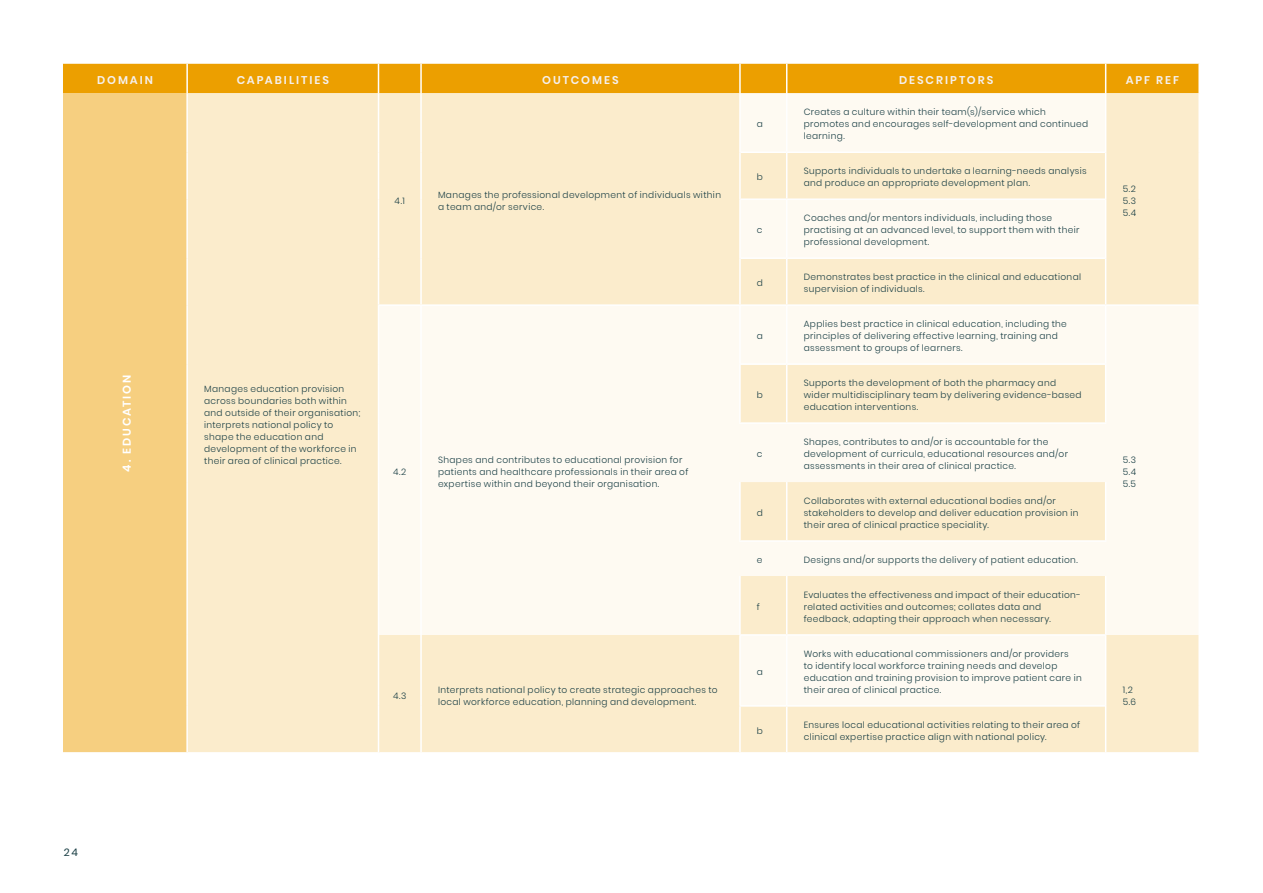
<style>
.page{position:relative;width:1263px;height:893px;background:#fff}
.page>*{position:absolute;margin:0;border:0;box-sizing:border-box;transform-origin:0 0}
.t1{font:600 11.25px "Poppins";letter-spacing:.175em;color:#f5f0ed}
.t2{font:600 11.25px "Poppins";letter-spacing:.175em;color:#fff}
.t3{font:10.5px "Poppins";color:#193e44}
.t4{font:300 9px/12px "Poppins";letter-spacing:.04em;color:#193e44}
</style>
<div class="page">
<div style="left:63px;top:93px;width:124px;height:660px;background:#f6cf80"></div>
<div style="left:188px;top:93px;width:1010px;height:659px;background:#fbeccc"></div>
<svg style="left:379px;top:93px;width:819px;height:613px;fill:#fefaf2"></svg>
<hr style="left:741px;top:257px;width:46px;height:2px;background:#fff">
<hr style="left:787px;top:257px;width:318px;height:2px;background:#fff">
<hr style="left:63px;top:752px;width:124px;height:2px;background:#fff">
<div style="left:63px;top:64px;width:1136px;height:29px;background:#ec9f00"></div>
<hr style="left:420px;top:64px;width:2px;height:29px;background:#fff">
<hr style="left:420px;top:93px;width:2px;height:59px;background:#fff">
<hr style="left:420px;top:152px;width:2px;height:47px;background:#fff">
<hr style="left:420px;top:199px;width:2px;height:59px;background:#fff">
<hr style="left:420px;top:258px;width:2px;height:46px;background:#fff">
<hr style="left:739px;top:93px;width:2px;height:59px;background:#fff">
<hr style="left:739px;top:152px;width:2px;height:47px;background:#fff">
<hr style="left:739px;top:199px;width:2px;height:59px;background:#fff">
<hr style="left:739px;top:258px;width:2px;height:46px;background:#fff">
<hr style="left:378px;top:304px;width:42px;height:2px;background:#fff">
<hr style="left:1105px;top:93px;width:1px;height:59px;background:#fff">
<hr style="left:1105px;top:152px;width:1px;height:47px;background:#fff">
<hr style="left:1105px;top:199px;width:1px;height:59px;background:#fff">
<hr style="left:1105px;top:258px;width:1px;height:46px;background:#fff">
<hr style="left:420px;top:304px;width:320px;height:2px;background:#fff">
<hr style="left:420px;top:306px;width:2px;height:58px;background:#fff">
<hr style="left:420px;top:364px;width:2px;height:59px;background:#fff">
<hr style="left:420px;top:423px;width:2px;height:59px;background:#fff">
<hr style="left:420px;top:482px;width:2px;height:59px;background:#fff">
<hr style="left:420px;top:541px;width:2px;height:35px;background:#fff">
<hr style="left:420px;top:576px;width:2px;height:59px;background:#fff">
<hr style="left:740px;top:304px;width:47px;height:2px;background:#fff">
<hr style="left:739px;top:306px;width:2px;height:57px;background:#fff">
<hr style="left:787px;top:304px;width:319px;height:2px;background:#fff">
<hr style="left:786px;top:306px;width:1px;height:57px;background:#fff">
<hr style="left:1106px;top:304px;width:94px;height:2px;background:#fff">
<hr style="left:1105px;top:306px;width:1px;height:57px;background:#fff">
<hr style="left:739px;top:363px;width:48px;height:2px;background:#fff">
<hr style="left:739px;top:365px;width:2px;height:57px;background:#fff">
<hr style="left:787px;top:363px;width:319px;height:2px;background:#fff">
<hr style="left:786px;top:365px;width:1px;height:57px;background:#fff">
<hr style="left:1105px;top:365px;width:1px;height:57px;background:#fff">
<hr style="left:739px;top:422px;width:48px;height:2px;background:#fff">
<hr style="left:787px;top:422px;width:319px;height:2px;background:#fff">
<hr style="left:739px;top:482px;width:2px;height:58px;background:#fff">
<hr style="left:786px;top:482px;width:1px;height:58px;background:#fff">
<hr style="left:1105px;top:482px;width:1px;height:58px;background:#fff">
<hr style="left:739px;top:540px;width:48px;height:2px;background:#fff">
<hr style="left:787px;top:540px;width:319px;height:2px;background:#fff">
<hr style="left:739px;top:576px;width:2px;height:58px;background:#fff">
<hr style="left:786px;top:576px;width:1px;height:58px;background:#fff">
<hr style="left:1105px;top:576px;width:1px;height:58px;background:#fff">
<hr style="left:186px;top:93px;width:2px;height:59px;background:#fff">
<hr style="left:378px;top:93px;width:1px;height:59px;background:#fff">
<hr style="left:186px;top:152px;width:2px;height:47px;background:#fff">
<hr style="left:378px;top:152px;width:1px;height:47px;background:#fff">
<hr style="left:186px;top:199px;width:2px;height:59px;background:#fff">
<hr style="left:378px;top:199px;width:1px;height:59px;background:#fff">
<hr style="left:186px;top:258px;width:2px;height:47px;background:#fff">
<hr style="left:378px;top:258px;width:1px;height:46px;background:#fff">
<hr style="left:186px;top:305px;width:2px;height:59px;background:#fff">
<hr style="left:186px;top:364px;width:2px;height:59px;background:#fff">
<hr style="left:186px;top:423px;width:2px;height:59px;background:#fff">
<hr style="left:186px;top:482px;width:2px;height:59px;background:#fff">
<hr style="left:186px;top:541px;width:2px;height:35px;background:#fff">
<hr style="left:186px;top:576px;width:2px;height:59px;background:#fff">
<hr style="left:186px;top:635px;width:2px;height:71px;background:#fff">
<hr style="left:186px;top:706px;width:2px;height:46px;background:#fff">
<hr style="left:378px;top:306px;width:1px;height:58px;background:#fff">
<hr style="left:378px;top:364px;width:1px;height:59px;background:#fff">
<hr style="left:378px;top:423px;width:1px;height:59px;background:#fff">
<hr style="left:378px;top:482px;width:1px;height:59px;background:#fff">
<hr style="left:378px;top:541px;width:1px;height:35px;background:#fff">
<hr style="left:378px;top:576px;width:1px;height:59px;background:#fff">
<hr style="left:378px;top:635px;width:1px;height:71px;background:#fff">
<hr style="left:378px;top:706px;width:1px;height:46px;background:#fff">
<hr style="left:420px;top:635px;width:2px;height:71px;background:#fff">
<hr style="left:420px;top:706px;width:2px;height:46px;background:#fff">
<hr style="left:739px;top:707px;width:2px;height:45px;background:#fff">
<hr style="left:786px;top:707px;width:1px;height:45px;background:#fff">
<hr style="left:786px;top:200px;width:1px;height:57px;background:#fff">
<hr style="left:786px;top:259px;width:1px;height:45px;background:#fff">
<hr style="left:739px;top:636px;width:2px;height:69px;background:#fff">
<hr style="left:739px;top:634px;width:48px;height:2px;background:#fff">
<hr style="left:787px;top:634px;width:319px;height:2px;background:#fff">
<hr style="left:786px;top:636px;width:1px;height:69px;background:#fff">
<hr style="left:739px;top:705px;width:48px;height:2px;background:#fff">
<hr style="left:787px;top:705px;width:318px;height:2px;background:#fff">
<hr style="left:1105px;top:636px;width:1px;height:70px;background:#fff">
<hr style="left:1105px;top:706px;width:1px;height:46px;background:#fff">
<hr style="left:786px;top:93px;width:1px;height:58px;background:#fff">
<hr style="left:741px;top:151px;width:46px;height:2px;background:#fff">
<hr style="left:787px;top:151px;width:318px;height:2px;background:#fff">
<hr style="left:786px;top:153px;width:1px;height:45px;background:#fff">
<hr style="left:741px;top:198px;width:46px;height:2px;background:#fff">
<hr style="left:787px;top:198px;width:318px;height:2px;background:#fff">
<p class="t1" style="left:97px;top:74px;width:58px">DOMAIN</p>
<p class="t1" style="left:237px;top:74px;width:94px">CAPABILITIES</p>
<p class="t1" style="left:542px;top:74px;width:78px">OUTCOMES</p>
<p class="t1" style="left:899px;top:74px;width:96px">DESCRIPTORS</p>
<p class="t1" style="left:1126px;top:74px;width:55px">APF REF</p>
<p class="t4" style="left:395px;top:195px;width:12px">4.1</p>
<p class="t4" style="left:438px;top:189px;width:284px">Manages the professional development of individuals within a team and/or service.</p>
<p class="t2" style="left:121px;top:472px;width:99px;rotate:-90deg">4. EDUCATION</p>
<p class="t4" style="left:204px;top:383px;width:158px">Manages education provision across boundaries both within and outside of their organisation; interprets national policy to shape the education and development of the workforce in their area of clinical practice.</p>
<p class="t4" style="left:393px;top:466px;width:15px">4.2</p>
<p class="t4" style="left:438px;top:454px;width:252px">Shapes and contributes to educational provision for patients and healthcare professionals in their area of expertise within and beyond their organisation.</p>
<p class="t4" style="left:393px;top:689px;width:15px">4.3</p>
<p class="t4" style="left:438px;top:683px;width:281px">Interprets national policy to create strategic approaches to local workforce education, planning and development.</p>
<p class="t4" style="left:757px;top:118px;width:8px">a</p>
<p class="t4" style="left:804px;top:106px;width:286px">Creates a culture within their team(s)/service which promotes and encourages self-development and continued learning.</p>
<p class="t4" style="left:757px;top:171px;width:8px">b</p>
<p class="t4" style="left:804px;top:165px;width:284px">Supports individuals to undertake a learning-needs analysis and produce an appropriate development plan.</p>
<p class="t4" style="left:757px;top:224px;width:7px">c</p>
<p class="t4" style="left:804px;top:212px;width:277px">Coaches and/or mentors individuals, including those practising at an advanced level, to support them with their professional development.</p>
<p class="t4" style="left:757px;top:277px;width:8px">d</p>
<p class="t4" style="left:804px;top:271px;width:279px">Demonstrates best practice in the clinical and educational supervision of individuals.</p>
<p class="t4" style="left:757px;top:330px;width:8px">a</p>
<p class="t4" style="left:757px;top:389px;width:8px">b</p>
<p class="t4" style="left:757px;top:448px;width:7px">c</p>
<p class="t4" style="left:757px;top:507px;width:8px">d</p>
<p class="t4" style="left:804px;top:318px;width:265px">Applies best practice in clinical education, including the principles of delivering effective learning, training and assessment to groups of learners.</p>
<p class="t4" style="left:804px;top:377px;width:279px">Supports the development of both the pharmacy and wider multidisciplinary team by delivering evidence-based education interventions.</p>
<p class="t4" style="left:804px;top:436px;width:266px">Shapes, contributes to and/or is accountable for the development of curricula, educational resources and/or assessments in their area of clinical practice.</p>
<p class="t4" style="left:804px;top:495px;width:276px">Collaborates with external educational bodies and/or stakeholders to develop and deliver education provision in their area of clinical practice speciality.</p>
<p class="t4" style="left:757px;top:554px;width:7px">e</p>
<p class="t4" style="left:804px;top:554px;width:276px">Designs and/or supports the delivery of patient education.</p>
<p class="t4" style="left:757px;top:601px;width:5px">f</p>
<p class="t4" style="left:804px;top:589px;width:279px">Evaluates the effectiveness and impact of their education&shy;related activities and outcomes; collates data and feedback, adapting their approach when necessary.</p>
<p class="t4" style="left:757px;top:666px;width:8px">a</p>
<p class="t4" style="left:804px;top:648px;width:279px">Works with educational commissioners and/or providers<br>to identify local workforce training needs and develop education and training provision to improve patient care in their area of clinical practice.</p>
<p class="t4" style="left:757px;top:725px;width:8px">b</p>
<p class="t4" style="left:804px;top:719px;width:278px">Ensures local educational activities relating to their area of clinical expertise practice align with national policy.</p>
<p class="t4" style="left:1123px;top:183px;width:15px;text-align:justify">5.2<br>5.3<br>5.4</p>
<p class="t4" style="left:1123px;top:454px;width:15px;text-align:justify">5.3<br>5.4<br>5.5</p>
<p class="t4" style="left:1123px;top:683px;width:15px">1,2<br>5.6</p>
<p class="t3" style="left:64px;top:846px;width:16px">24</p>
</div>
